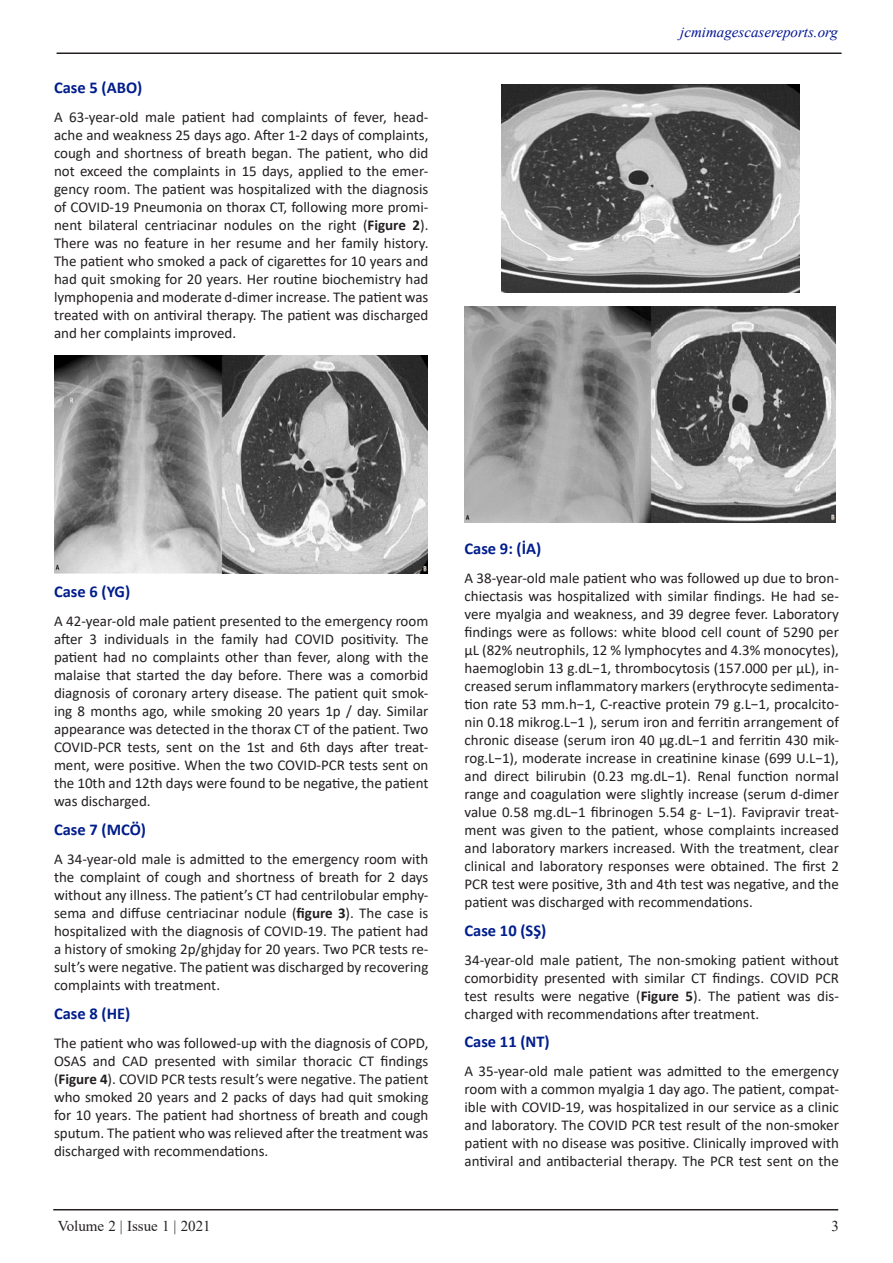
<style>
.page{position:relative;width:893px;height:1263px;background:#fff}
.page>*{position:absolute;margin:0;border:0;box-sizing:border-box;transform-origin:0 0}
.side_heading_new{font:700 16.5px "Calibri";color:#001d8c}
.side_heading_new-2{font:15px/18px "Calibri";color:#231f20;text-align:justify}
.t1{font:italic 15px "Times New Roman";color:#001495}
.t2{font:15px "Times New Roman";color:#231f20}
.s1{font-weight:700}
</style>
<div class="page">
<img style="left:54px;top:356px;width:373px;height:217px">
<img style="left:502px;top:84px;width:298px;height:209px">
<img style="left:465px;top:306px;width:371px;height:216px">
<hr style="left:53px;top:1209px;width:785px;height:1px;background:#231f20">
<hr style="left:57px;top:53px;width:784px;height:1px;background:#231f20">
<p class="side_heading_new" style="left:54px;top:76px;width:90px">Case 5 (ABO)</p>
<p class="side_heading_new-2" style="left:54px;top:108px;width:376px">A 63-year-old male patient had complaints of fever, head&shy;ache and weakness 25 days ago. After 1-2 days of complaints, cough and shortness of breath began. The patient, who did not exceed the complaints in 15 days, applied to the emer&shy;gency room. The patient was hospitalized with the diagnosis of COVID-19 Pneumonia on thorax CT, following more promi&shy;nent bilateral centriacinar nodules on the right (<span class="s1">Figure 2</span>).<br>There was no feature in her resume and her family history.<br>The patient who smoked a pack of cigarettes for 10 years and had quit smoking for 20 years. Her routine biochemistry had lymphopenia and moderate d-dimer increase. The patient was treated with on antiviral therapy. The patient was discharged and her complaints improved.</p>
<p class="t1" style="left:680px;top:21px;width:159px">jcmimagescasereports.org</p>
<p class="side_heading_new" style="left:54px;top:580px;width:78px">Case 6 (YG)</p>
<p class="side_heading_new-2" style="left:54px;top:612px;width:376px">A 42-year-old male patient presented to the emergency room after 3 individuals in the family had COVID positivity. The patient had no complaints other than fever, along with the malaise that started the day before. There was a comorbid diagnosis of coronary artery disease. The patient quit smok&shy;ing 8 months ago, while smoking 20 years 1p / day. Similar appearance was detected in the thorax CT of the patient. Two COVID-PCR tests, sent on the 1st and 6th days after treat&shy;ment, were positive. When the two COVID-PCR tests sent on the 10th and 12th days were found to be negative, the patient was discharged.</p>
<p class="side_heading_new" style="left:54px;top:818px;width:94px">Case 7 (MCÖ)</p>
<p class="side_heading_new-2" style="left:54px;top:849px;width:376px">A 34-year-old male is admitted to the emergency room with the complaint of cough and shortness of breath for 2 days without any illness. The patient’s CT had centrilobular emphy&shy;sema and diffuse centriacinar nodule (<span class="s1">figure 3</span>). The case is hospitalized with the diagnosis of COVID-19. The patient had a history of smoking 2p/ghjday for 20 years. Two PCR tests re&shy;sult’s were negative. The patient was discharged by recovering complaints with treatment.</p>
<p class="side_heading_new" style="left:54px;top:1001px;width:78px">Case 8 (HE)</p>
<p class="side_heading_new-2" style="left:54px;top:1033px;width:376px">The patient who was followed-up with the diagnosis of COPD, OSAS and CAD presented with similar thoracic CT findings (<span class="s1">Figure 4</span>). COVID PCR tests result’s were negative. The patient who smoked 20 years and 2 packs of days had quit smoking for 10 years. The patient had shortness of breath and cough sputum. The patient who was relieved after the treatment was discharged with recommendations.</p>
<p class="side_heading_new" style="left:464px;top:537px;width:78px">Case 9: (İA)</p>
<p class="side_heading_new-2" style="left:464px;top:569px;width:376px">A 38-year-old male patient who was followed up due to bron&shy;chiectasis was hospitalized with similar findings. He had se&shy;vere myalgia and weakness, and 39 degree fever. Laboratory findings were as follows: white blood cell count of 5290 per μL (82% neutrophils, 12 % lymphocytes and 4.3% monocytes), haemoglobin 13 g.dL−1, thrombocytosis (157.000 per μL), in&shy;creased serum inflammatory markers (erythrocyte sedimenta&shy;tion rate 53 mm.h−1, C-reactive protein 79 g.L−1, procalcito&shy;nin 0.18 mikrog.L−1 ), serum iron and ferritin arrangement of chronic disease (serum iron 40 μg.dL−1 and ferritin 430 mik&shy;rog.L−1), moderate increase in creatinine kinase (699 U.L−1), and direct bilirubin (0.23 mg.dL−1). Renal function normal range and coagulation were slightly increase (serum d-dimer value 0.58 mg.dL−1 fibrinogen 5.54 g- L−1). Favipravir treat&shy;ment was given to the patient, whose complaints increased and laboratory markers increased. With the treatment, clear clinical and laboratory responses were obtained. The first 2<br>PCR test were positive, 3th and 4th test was negative, and the patient was discharged with recommendations.</p>
<p class="side_heading_new" style="left:464px;top:919px;width:83px">Case 10 (SŞ)</p>
<p class="side_heading_new-2" style="left:464px;top:950px;width:376px">34-year-old male patient, The non-smoking patient without comorbidity presented with similar CT findings. COVID PCR test results were negative (<span class="s1">Figure 5</span>). The patient was dis&shy;charged with recommendations after treatment.</p>
<p class="side_heading_new" style="left:464px;top:1030px;width:87px">Case 11 (NT)</p>
<p class="side_heading_new-2" style="left:464px;top:1062px;width:376px">A 35-year-old male patient was admitted to the emergency room with a common myalgia 1 day ago. The patient, compat&shy;ible with COVID-19, was hospitalized in our service as a clinic and laboratory. The COVID PCR test result of the non-smoker patient with no disease was positive. Clinically improved with antiviral and antibacterial therapy. The PCR test sent on the</p>
<p class="t2" style="left:58px;top:1215px;width:154px">Volume 2 | Issue 1 | 2021</p>
<p class="t2" style="left:831px;top:1215px;width:9px">3</p>
</div>
